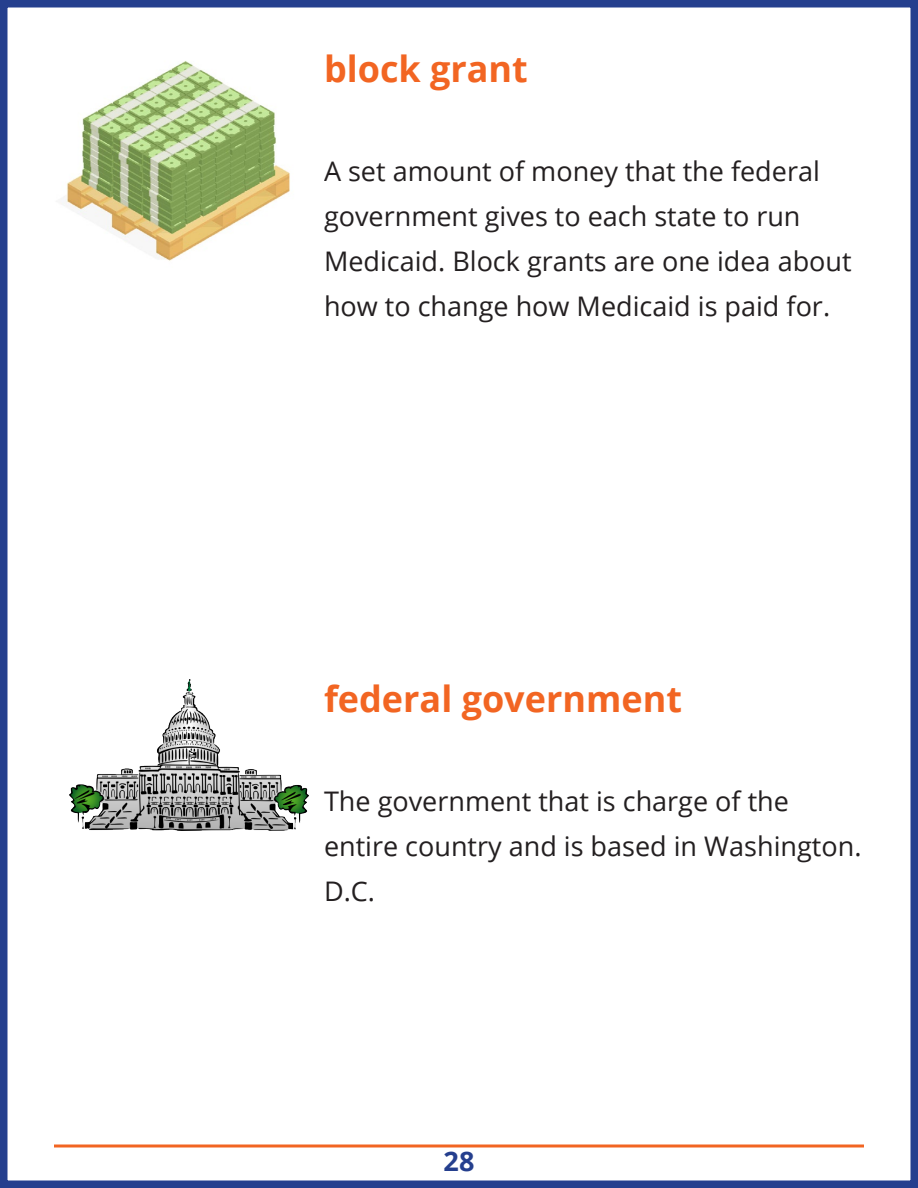
<style>
.page{position:relative;width:918px;height:1188px;background:#fff}
.page>*{position:absolute;margin:0;border:0;box-sizing:border-box;transform-origin:0 0}
.Header_Lv_2{font:700 36px "Open Sans";color:#f26522}
.Body_Text__P{font:27px/45px "Open Sans";color:#231f20}
.t1{font:700 27px "Open Sans";color:#253f8e}
</style>
<div class="page">
<div style="left:0;top:0;width:918px;height:1188px;border:8px solid #253f8e"></div>
<svg style="left:54px;top:1144px;width:810px;height:4px;background:#f58b59"></svg>
<svg style="left:917px;top:0;width:1px;height:1188px"></svg>
<img style="left:61px;top:61px;width:229px;height:200px">
<img style="left:70px;top:680px;width:238px;height:151px">
<p class="Header_Lv_2" style="left:324px;top:43px;width:205px">block grant</p>
<p class="Body_Text__P" style="left:324px;top:148px;width:529px">A set amount of money that the federal government gives to each state to run Medicaid. Block grants are one idea about how to change how Medicaid is paid for.</p>
<p class="Header_Lv_2" style="left:324px;top:673px;width:359px">federal government</p>
<p class="Body_Text__P" style="left:324px;top:778px;width:539px">The government that is charge of the entire country and is based in Washington.<br>D.C.</p>
<p class="t1" style="left:444px;top:1142px;width:32px">28</p>
</div>
